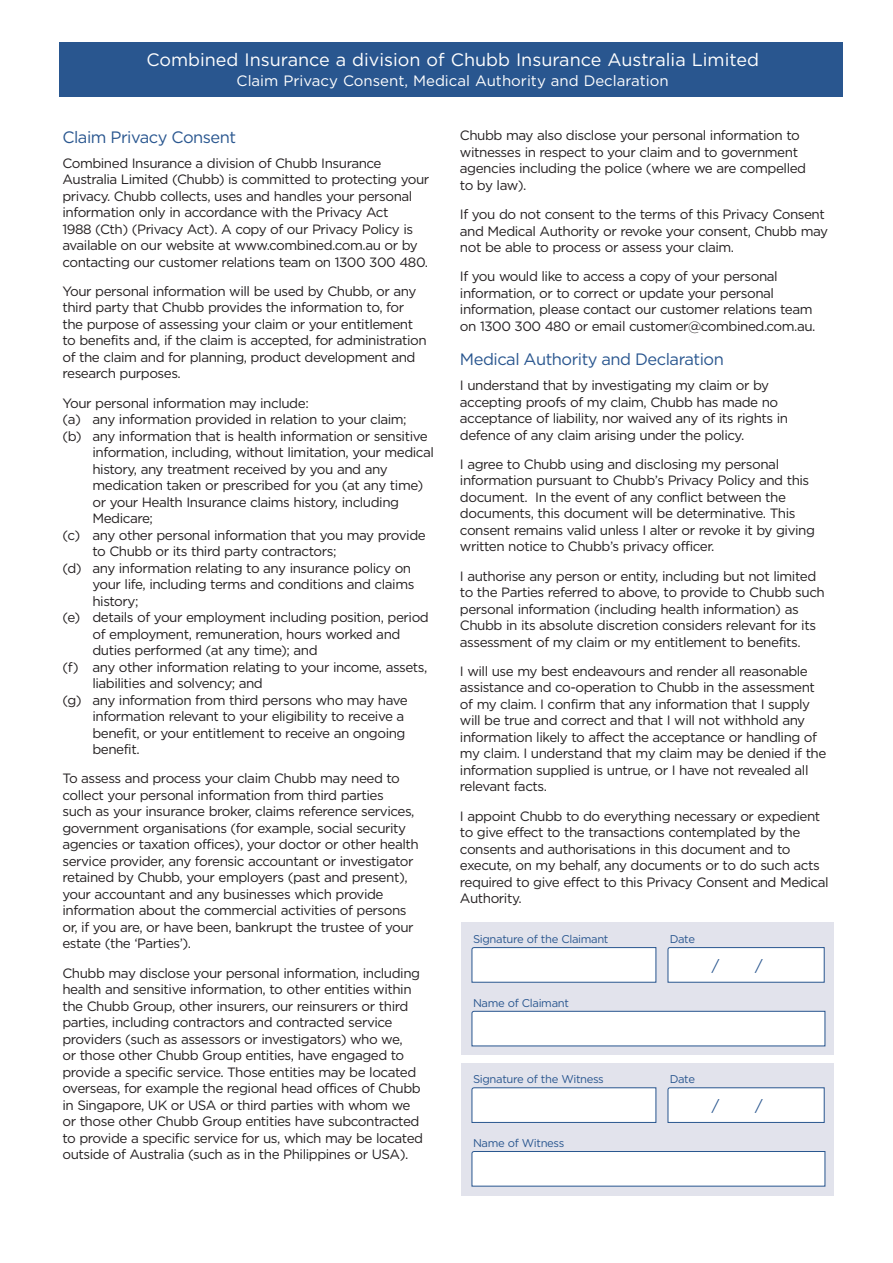
<style>
.page{position:relative;width:893px;height:1263px;background:#fff}
.page>*{position:absolute;margin:0;border:0;box-sizing:border-box;transform-origin:0 0}
.t1{font:18px "Gotham";color:#fff}
.t2{font:16.5px "Gotham";letter-spacing:-.03em;color:#29568f}
.t3{font:15px "Gotham";color:#fff}
.t4{font:15px "Gotham";color:#29568f}
.t5{font:13.5px/16.5px "Gotham";letter-spacing:-.035em;color:#231f20}
.t6{font:11.25px "Gotham";letter-spacing:-.03em;color:#29568f}
</style>
<div class="page">
<div style="left:60px;top:43px;width:783px;height:54px;background:#29568f"></div>
<div style="left:461px;top:1063px;width:372px;height:133px;background:#e2e3ec"></div>
<div style="left:461px;top:922px;width:372px;height:133px;background:#e2e3ec"></div>
<svg style="left:471px;top:947px;width:186px;height:36px"></svg>
<svg style="left:471px;top:1087px;width:186px;height:36px"></svg>
<svg style="left:667px;top:947px;width:158px;height:36px"></svg>
<svg style="left:667px;top:1087px;width:158px;height:36px"></svg>
<svg style="left:471px;top:1011px;width:355px;height:36px"></svg>
<svg style="left:471px;top:1151px;width:355px;height:36px"></svg>
<h1 class="t1" style="left:146px;top:52px;width:614px">Combined Insurance a division of Chubb Insurance Australia Limited</h1>
<p class="t3" style="left:237px;top:74px;width:434px">Claim Privacy Consent, Medical Authority and Declaration</p>
<p class="t2" style="left:62px;top:129px;width:175px">Claim Privacy Consent</p>
<p class="t5" style="left:62px;top:156px;width:368px">Combined Insurance a division of Chubb Insurance Australia Limited (Chubb) is committed to protecting your privacy. Chubb collects, uses and handles your personal information only in accordance with the Privacy Act<br>1988 (Cth) (Privacy Act). A copy of our Privacy Policy is available on our website at www.combined.com.au or by contacting our customer relations team on 1300 300 480.</p>
<p class="t5" style="left:62px;top:284px;width:366px">Your personal information will be used by Chubb, or any third party that Chubb provides the information to, for the purpose of assessing your claim or your entitlement to benefits and, if the claim is accepted, for administration of the claim and for planning, product development and research purposes.</p>
<p class="t5" style="left:62px;top:396px;width:248px">Your personal information may include:</p>
<p class="t5" style="left:62px;top:412px;width:346px">(a) any information provided in relation to your claim;</p>
<p class="t5" style="left:62px;top:429px;width:367px">(b) any information that is health information or sensitive</p>
<p class="t5" style="left:92px;top:445px;width:343px">information, including, without limitation, your medical</p>
<p class="t5" style="left:92px;top:462px;width:297px">history, any treatment received by you and any</p>
<p class="t5" style="left:92px;top:478px;width:332px">medication taken or prescribed for you (at any time)</p>
<p class="t5" style="left:92px;top:495px;width:308px">or your Health Insurance claims history, including</p>
<p class="t5" style="left:92px;top:511px;width:62px">Medicare;</p>
<p class="t5" style="left:62px;top:528px;width:365px">(c) any other personal information that you may provide</p>
<p class="t5" style="left:92px;top:544px;width:246px">to Chubb or its third party contractors;</p>
<p class="t5" style="left:62px;top:561px;width:350px">(d) any information relating to any insurance policy on</p>
<p class="t5" style="left:92px;top:577px;width:323px">your life, including terms and conditions and claims</p>
<p class="t5" style="left:92px;top:594px;width:48px">history;</p>
<p class="t5" style="left:62px;top:610px;width:368px">(e) details of your employment including position, period</p>
<p class="t5" style="left:92px;top:627px;width:309px">of employment, remuneration, hours worked and</p>
<p class="t5" style="left:92px;top:643px;width:227px">duties performed (at any time); and</p>
<p class="t5" style="left:62px;top:660px;width:367px">(f) any other information relating to your income, assets,</p>
<p class="t5" style="left:92px;top:676px;width:172px">liabilities and solvency; and</p>
<p class="t5" style="left:62px;top:693px;width:347px">(g) any information from third persons who may have</p>
<p class="t5" style="left:92px;top:709px;width:313px">information relevant to your eligibility to receive a</p>
<p class="t5" style="left:92px;top:726px;width:315px">benefit, or your entitlement to receive an ongoing</p>
<p class="t5" style="left:92px;top:742px;width:49px">benefit.</p>
<p class="t5" style="left:62px;top:771px;width:358px">To assess and process your claim Chubb may need to collect your personal information from third parties<br>such as your insurance broker, claims reference services, government organisations (for example, social security agencies or taxation offices), your doctor or other health service provider, any forensic accountant or investigator retained by Chubb, your employers (past and present), your accountant and any businesses which provide information about the commercial activities of persons or, if you are, or have been, bankrupt the trustee of your estate (the ‘Parties’).</p>
<p class="t5" style="left:62px;top:966px;width:362px">Chubb may disclose your personal information, including health and sensitive information, to other entities within the Chubb Group, other insurers, our reinsurers or third parties, including contractors and contracted service providers (such as assessors or investigators) who we,<br>or those other Chubb Group entities, have engaged to provide a specific service. Those entities may be located overseas, for example the regional head offices of Chubb in Singapore, UK or USA or third parties with whom we or those other Chubb Group entities have subcontracted to provide a specific service for us, which may be located outside of Australia (such as in the Philippines or USA).</p>
<p class="t5" style="left:460px;top:128px;width:348px">Chubb may also disclose your personal information to witnesses in respect to your claim and to government agencies including the police (where we are compelled to by law).</p>
<p class="t5" style="left:460px;top:207px;width:370px">If you do not consent to the terms of this Privacy Consent and Medical Authority or revoke your consent, Chubb may not be able to process or assess your claim.</p>
<p class="t5" style="left:460px;top:269px;width:357px">If you would like to access a copy of your personal information, or to correct or update your personal information, please contact our customer relations team on 1300 300 480 or email customer@combined.com.au.</p>
<p class="t2" style="left:460px;top:352px;width:265px">Medical Authority and Declaration</p>
<p class="t5" style="left:460px;top:378px;width:330px">I understand that by investigating my claim or by accepting proofs of my claim, Chubb has made no acceptance of liability, nor waived any of its rights in defence of any claim arising under the policy.</p>
<p class="t5" style="left:460px;top:457px;width:356px">I agree to Chubb using and disclosing my personal information pursuant to Chubb’s Privacy Policy and this document. In the event of any conflict between the documents, this document will be determinative. This consent remains valid unless I alter or revoke it by giving written notice to Chubb’s privacy officer.</p>
<p class="t5" style="left:460px;top:569px;width:366px">I authorise any person or entity, including but not limited to the Parties referred to above, to provide to Chubb such personal information (including health information) as Chubb in its absolute discretion considers relevant for its assessment of my claim or my entitlement to benefits.</p>
<p class="t5" style="left:460px;top:664px;width:368px">I will use my best endeavours and render all reasonable assistance and co-operation to Chubb in the assessment of my claim. I confirm that any information that I supply will be true and correct and that I will not withhold any information likely to affect the acceptance or handling of my claim. I understand that my claim may be denied if the information supplied is untrue, or I have not revealed all relevant facts.</p>
<p class="t5" style="left:460px;top:809px;width:370px">I appoint Chubb to do everything necessary or expedient to give effect to the transactions contemplated by the consents and authorisations in this document and to execute, on my behalf, any documents or to do such acts required to give effect to this Privacy Consent and Medical Authority.</p>
<p class="t6" style="left:473px;top:934px;width:137px">Signature of the Claimant</p>
<p class="t6" style="left:670px;top:934px;width:27px">Date</p>
<p class="t6" style="left:473px;top:998px;width:97px">Name of Claimant</p>
<p class="t6" style="left:473px;top:1074px;width:132px">Signature of the Witness</p>
<p class="t6" style="left:473px;top:1138px;width:93px">Name of Witness</p>
<p class="t4" style="left:712px;top:958px;width:9px">/</p>
<p class="t4" style="left:755px;top:958px;width:9px">/</p>
<p class="t6" style="left:670px;top:1074px;width:27px">Date</p>
<p class="t4" style="left:712px;top:1099px;width:9px">/</p>
<p class="t4" style="left:755px;top:1099px;width:9px">/</p>
</div>
